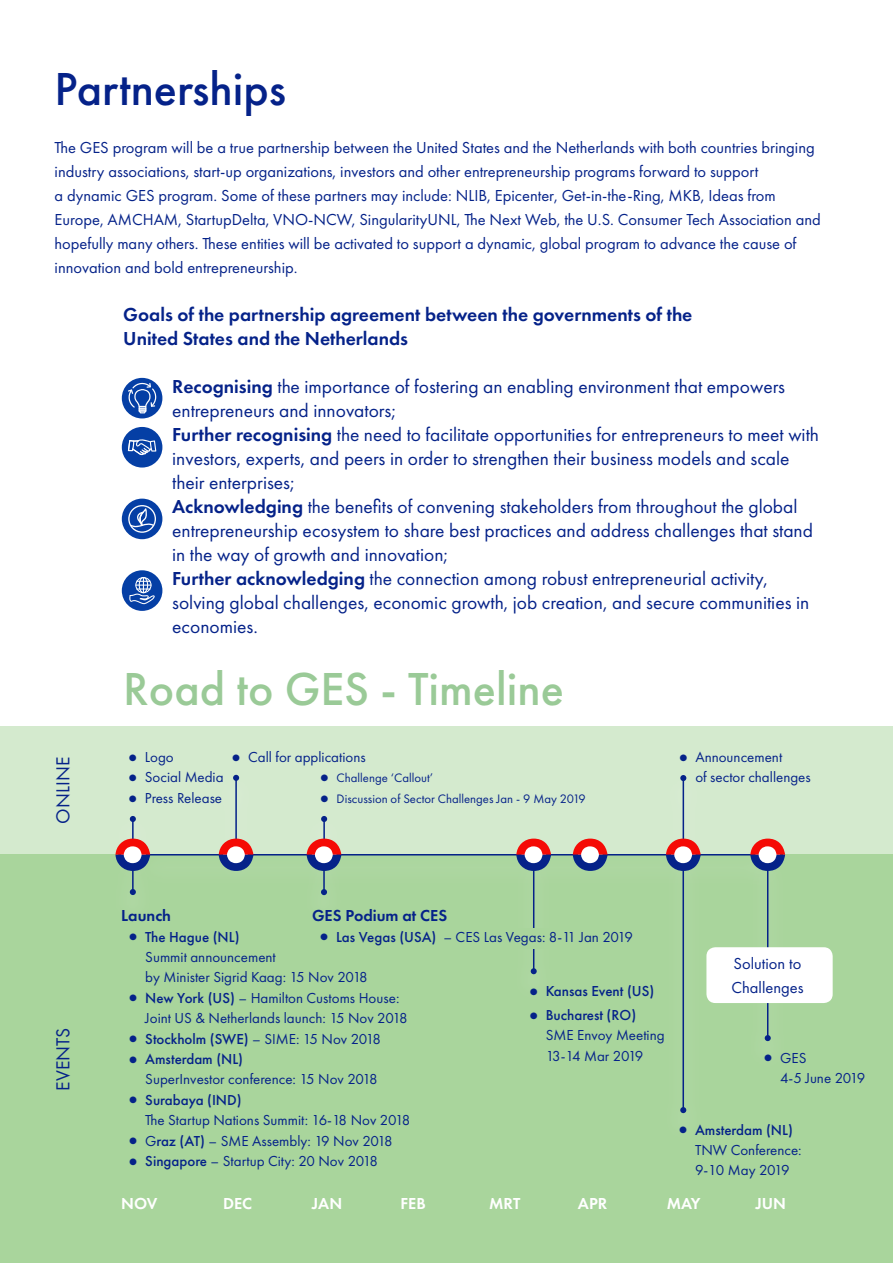
<style>
.page{position:relative;width:893px;height:1263px;background:#fff}
.page>*{position:absolute;margin:0;border:0;box-sizing:border-box;transform-origin:0 0}
.titel_R{font:500 48px "Futura PT";color:#9aca97}
.titel_R-2{font:500 48px "Futura PT";color:#052289}
.subkop_R{font:19.5px/24px "Futura PT";color:#052289}
.subkop_R-2{font:600 19.5px/24px "Futura PT";color:#052289}
.brood_R{font:16.5px/24px "Futura PT";color:#052289}
.brood_R-2{font:600 16.5px "Futura PT";color:#fff}
.brood_R-3{font:600 16.5px "Futura PT";color:#052289}
.klein_R{font:15px/20.4px "Futura PT";color:#052289}
.klein_R-2{font:500 15px "Futura PT";color:#052289}
.klein_R-3{font:12.75px "Futura PT";color:#052289}
.s1{font-weight:600}
.s2{font-size:24px}
.s3{font-weight:500}
.s4{font-weight:400;font-size:24px}
</style>
<div class="page">
<div style="left:0;top:726px;width:893px;height:141px;background:#d4eace"></div>
<div style="left:0;top:855px;width:893px;height:408px;background:#a9d59c"></div>
<div style="left:133px;top:847px;width:652px;height:41px;background:#fff;opacity:.75"></div>
<hr style="left:148px;top:854px;width:616px;height:1px;background:#052289">
<div style="left:112px;top:811px;width:42px;height:78px;background:#d4eace"></div>
<hr style="left:132px;top:819px;width:2px;height:41px;background:#052289">
<svg style="left:130px;top:816px;width:6px;height:6px"></svg>
<div style="left:303px;top:811px;width:42px;height:78px;background:#d4eace"></div>
<hr style="left:323px;top:819px;width:2px;height:41px;background:#052289">
<svg style="left:321px;top:816px;width:6px;height:6px"></svg>
<div style="left:215px;top:770px;width:42px;height:119px;background:#fff;opacity:.75"></div>
<hr style="left:235px;top:778px;width:2px;height:82px;background:#052289">
<svg style="left:233px;top:775px;width:6px;height:6px"></svg>
<div style="left:663px;top:770px;width:41px;height:119px;background:#d4eace"></div>
<hr style="left:683px;top:778px;width:1px;height:82px;background:#052289">
<svg style="left:680px;top:775px;width:6px;height:6px"></svg>
<div style="left:112px;top:851px;width:42px;height:74px;background:#aad59d"></div>
<hr style="left:132px;top:854px;width:2px;height:38px;background:#052289">
<svg style="left:130px;top:889px;width:6px;height:6px"></svg>
<div style="left:303px;top:851px;width:42px;height:74px;background:#abd59e"></div>
<hr style="left:323px;top:854px;width:2px;height:38px;background:#052289">
<svg style="left:321px;top:889px;width:6px;height:6px"></svg>
<div style="left:747px;top:851px;width:41px;height:221px;background:#abd59e"></div>
<hr style="left:767px;top:854px;width:1px;height:184px;background:#052289">
<svg style="left:765px;top:1035px;width:6px;height:6px"></svg>
<div style="left:513px;top:851px;width:42px;height:154px;background:#aad59d"></div>
<hr style="left:533px;top:854px;width:1px;height:117px;background:#052289">
<svg style="left:531px;top:968px;width:6px;height:6px"></svg>
<div style="left:662px;top:851px;width:42px;height:293px;background:#aad59e"></div>
<hr style="left:682px;top:854px;width:2px;height:256px;background:#052289">
<svg style="left:680px;top:1107px;width:6px;height:6px"></svg>
<div style="left:706px;top:947px;width:127px;height:56px;background:#fff;border-radius:9px"></div>
<div style="left:518px;top:928px;width:36px;height:20px;background:#a9d59c"></div>
<svg style="left:115px;top:838px;width:35px;height:33px"></svg>
<svg style="left:219px;top:838px;width:34px;height:33px"></svg>
<svg style="left:307px;top:838px;width:34px;height:33px"></svg>
<svg style="left:516px;top:838px;width:35px;height:33px"></svg>
<svg style="left:573px;top:838px;width:35px;height:33px"></svg>
<svg style="left:666px;top:838px;width:35px;height:33px"></svg>
<svg style="left:750px;top:838px;width:35px;height:33px"></svg>
<div style="left:122px;top:427px;width:40px;height:40px;background:#053fa5;border-radius:50%"></div>
<svg style="left:128px;top:439px;width:28px;height:16px"></svg>
<div style="left:122px;top:499px;width:40px;height:40px;background:#053fa5;border-radius:50%"></div>
<svg style="left:128px;top:505px;width:28px;height:28px"></svg>
<div style="left:122px;top:570px;width:40px;height:41px;background:#053fa5;border-radius:50%"></div>
<svg style="left:129px;top:577px;width:26px;height:27px"></svg>
<div style="left:122px;top:378px;width:40px;height:40px;background:#053fa5;border-radius:50%"></div>
<svg style="left:128px;top:383px;width:28px;height:30px"></svg>
<p class="titel_R-2" style="left:55px;top:60px;width:233px">Partnerships</p>
<p class="brood_R" style="left:55px;top:135px;width:768px">The GES program will be a true partnership between the United States and the Netherlands with both countries bringing industry associations, start-up organizations, investors and other entrepreneurship programs forward to support<br>a dynamic GES program. Some of these partners may include: NLIB, Epicenter, Get-in-the-Ring, MKB, Ideas from Europe, AMCHAM, StartupDelta, VNO-NCW, SingularityUNL, The Next Web, the U.S. Consumer Tech Association and hopefully many others. These entities will be activated to support a dynamic, global program to advance the cause of innovation and bold entrepreneurship.</p>
<p class="subkop_R-2" style="left:123px;top:302px;width:571px">Goals of the partnership agreement between the governments of the<br>United States and the Netherlands</p>
<p class="subkop_R" style="left:172px;top:374px;width:614px"><span class="s1">Recognising</span> the importance of fostering an enabling environment that empowers entrepreneurs and innovators;</p>
<p class="subkop_R" style="left:172px;top:422px;width:648px"><span class="s1">Further recognising</span> the need to facilitate opportunities for entrepreneurs to meet with investors, experts, and peers in order to strengthen their business models and scale their enterprises;</p>
<p class="subkop_R" style="left:172px;top:494px;width:642px"><span class="s1">Acknowledging</span> the benefits of convening stakeholders from throughout the global entrepreneurship ecosystem to share best practices and address challenges that stand in the way of growth and innovation;</p>
<p class="subkop_R" style="left:172px;top:566px;width:639px"><span class="s1">Further acknowledging</span> the connection among robust entrepreneurial activity, solving global challenges, economic growth, job creation, and secure communities in economies.</p>
<p class="titel_R" style="left:123px;top:660px;width:442px">Road to GES - Timeline</p>
<p class="subkop_R" style="left:51px;top:824px;width:69px;rotate:-90deg">ONLINE</p>
<p class="subkop_R" style="left:51px;top:1091px;width:65px;rotate:-90deg">EVENTS</p>
<p class="klein_R" style="left:121px;top:747px;width:54px"><span class="s2">•</span>Logo</p>
<p class="klein_R" style="left:121px;top:767px;width:104px"><span class="s2">•</span>Social Media</p>
<p class="klein_R" style="left:121px;top:787px;width:103px"><span class="s2">•</span>Press Release</p>
<p class="klein_R" style="left:224px;top:747px;width:143px"><span class="s2">•</span>Call for applications</p>
<p class="klein_R" style="left:695px;top:747px;width:117px;text-indent:-24px"><span class="s2">•</span>Announcement<br>of sector challenges</p>
<p class="klein_R-3" style="left:313px;top:771px;width:122px"><span class="s2">•</span>Challenge ‘Callout’</p>
<p class="klein_R-3" style="left:313px;top:791px;width:275px"><span class="s2">•</span>Discussion of Sector Challenges Jan - 9 May 2019</p>
<p class="brood_R-3" style="left:121px;top:905px;width:51px">Launch</p>
<p class="klein_R" style="left:145px;top:926px;width:224px;text-indent:-24px"><span class="s2">•</span><span class="s3">The Hague (NL)<br></span>Summit announcement<br>by Minister Sigrid Kaag: 15 Nov 2018</p>
<p class="klein_R" style="left:145px;top:987px;width:264px;text-indent:-24px"><span class="s2">•</span><span class="s3">New York (US)</span> – Hamilton Customs House:<br>Joint US &amp; Netherlands launch: 15 Nov 2018</p>
<p class="klein_R" style="left:121px;top:1028px;width:261px"><span class="s2">•</span><span class="s3">Stockholm (SWE)</span> – SIME: 15 Nov 2018</p>
<p class="klein_R" style="left:145px;top:1049px;width:234px;text-indent:-24px"><span class="s2">•</span><span class="s3">Amsterdam (NL)<br></span>SuperInvestor conference: 15 Nov 2018</p>
<p class="klein_R" style="left:145px;top:1089px;width:266px;text-indent:-24px"><span class="s2">•</span><span class="s3">Surabaya (IND)<br></span>The Startup Nations Summit: 16-18 Nov 2018</p>
<p class="klein_R" style="left:121px;top:1130px;width:273px"><span class="s2">•</span>G<span class="s3">raz (AT)</span> – SME Assembly: 19 Nov 2018</p>
<p class="klein_R" style="left:121px;top:1151px;width:258px"><span class="s2">•</span><span class="s3">Singapore</span> – Startup City: 20 Nov 2018</p>
<p class="brood_R-3" style="left:312px;top:905px;width:137px">GES Podium at CES</p>
<p class="klein_R" style="left:312px;top:926px;width:322px"><span class="s2">•</span><span class="s3">Las Vegas (USA)</span> – CES Las Vegas: 8-11 Jan 2019</p>
<p class="klein_R-2" style="left:522px;top:982px;width:134px"><span class="s4">•</span>Kansas Event (US)</p>
<p class="klein_R" style="left:546px;top:1005px;width:120px;text-indent:-24px"><span class="s2">•</span><span class="s3">Bucharest (RO)<br></span>SME Envoy Meeting<br>13-14 Mar 2019</p>
<p class="brood_R" style="left:731px;top:951px;width:74px">Solution to<br>Challenges</p>
<p class="klein_R" style="left:780px;top:1047px;width:87px;text-indent:-24px"><span class="s2">•</span>GES<br>4-5 June 2019</p>
<p class="klein_R" style="left:695px;top:1119px;width:108px;text-indent:-24px"><span class="s2">•</span><span class="s3">Amsterdam (NL)<br></span>TNW Conference:<br>9-10 May 2019</p>
<p class="brood_R-2" style="left:121px;top:1193px;width:38px">NOV</p>
<p class="brood_R-2" style="left:223px;top:1193px;width:31px">DEC</p>
<p class="brood_R-2" style="left:312px;top:1193px;width:32px">JAN</p>
<p class="brood_R-2" style="left:400px;top:1193px;width:27px">FEB</p>
<p class="brood_R-2" style="left:489px;top:1193px;width:33px">MRT</p>
<p class="brood_R-2" style="left:578px;top:1193px;width:31px">APR</p>
<p class="brood_R-2" style="left:667px;top:1193px;width:35px">MAY</p>
<p class="brood_R-2" style="left:755px;top:1193px;width:32px">JUN</p>
</div>
